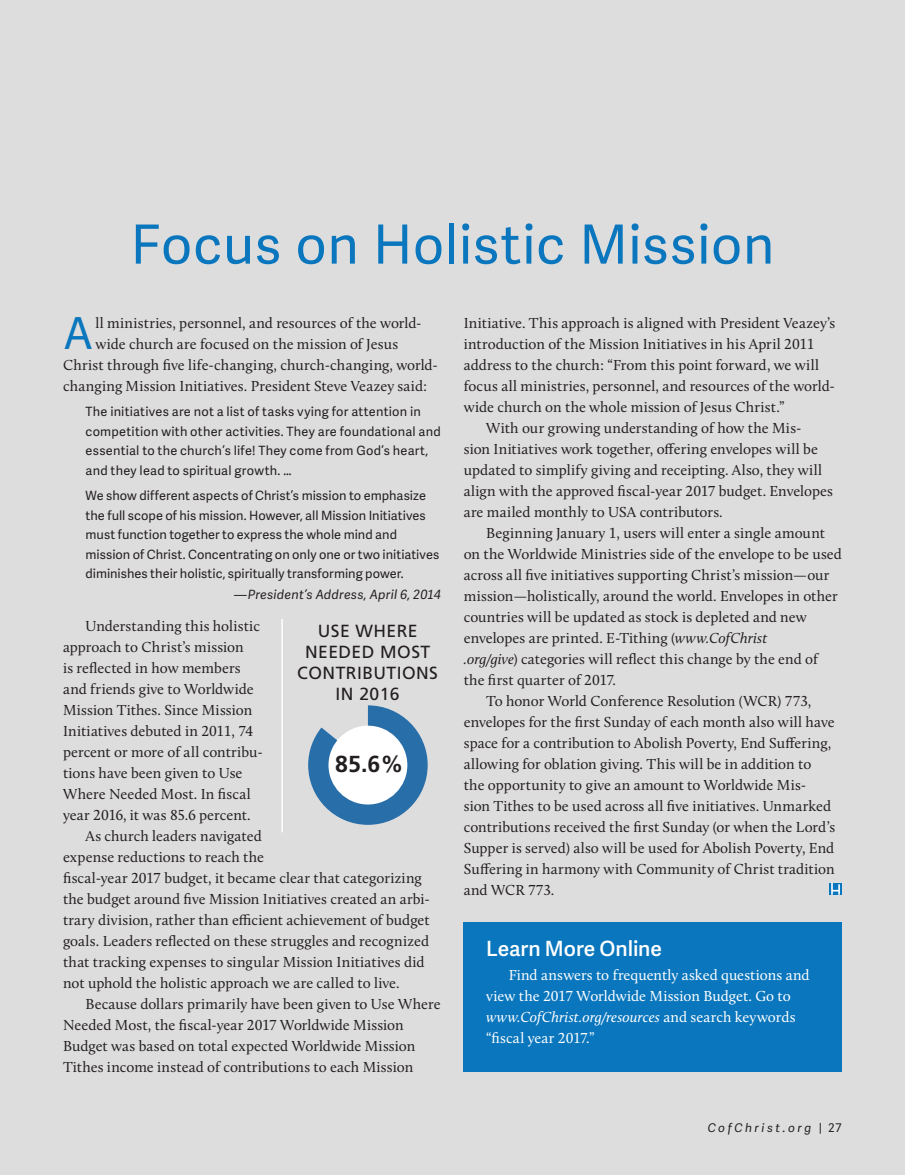
<style>
.page{position:relative;width:905px;height:1175px;background:#fff}
.page>*{position:absolute;margin:0;border:0;box-sizing:border-box;transform-origin:0 0}
.t1{font:54px "Adelle Sans";letter-spacing:.015em;color:#0976bd}
.t2{font:43.95px "Adelle Sans";color:#0976bd}
.t3{font:700 23.1px "Frutiger";color:#231f20}
.t4{font:600 21px "Adelle Sans";letter-spacing:-.005em;color:#fff}
.t5{font:17.55px/21px "Frutiger";letter-spacing:.025em;color:#231f20;text-align:center}
.t6{font:15px "Calluna";letter-spacing:.005em;color:#231f20}
.t7{font:15px/21px "Calluna";color:#fff}
.t8{font:12.75px/19.5px "Adelle Sans";letter-spacing:.01em;color:#231f20}
.t9{font:italic 12.75px "Adelle Sans";letter-spacing:.015em;color:#231f20}
.t10{font:italic 12px "Adelle Sans";letter-spacing:.215em;color:#231f20}
.s1{font-style:normal}
.s2{font-style:italic}
</style>
<div class="page">
<div style="left:0;top:0;width:904px;height:1174px;background:#dedddd"></div>
<div style="left:464px;top:922px;width:378px;height:149px;background:#0976bd"></div>
<svg style="left:308px;top:705px;width:119px;height:119px"></svg>
<div style="left:328px;top:725px;width:79px;height:79px;background:#fff;border-radius:50%"></div>
<hr style="left:281px;top:619px;width:2px;height:213px;background:#fff">
<svg style="left:829px;top:883px;width:13px;height:11px"></svg>
<svg style="left:831px;top:883px;width:8px;height:11px"></svg>
<h1 class="t1" style="left:131px;top:206px;width:645px">Focus on Holistic Mission</h1>
<h2 class="t2" style="left:63px;top:301px;width:32px">A</h2>
<p class="t6" style="left:95px;top:313px;width:328px">ll ministries, personnel, and resources of the world-</p>
<p class="t6" style="left:95px;top:334px;width:304px">wide church are focused on the mission of Jesus</p>
<p class="t6" style="left:63px;top:355px;width:376px">Christ through five life-changing, church-changing, world-</p>
<p class="t6" style="left:63px;top:376px;width:366px">changing Mission Initiatives. President Steve Veazey said:</p>
<p class="t8" style="left:86px;top:401px;width:357px">The initiatives are not a list of tasks vying for attention in competition with other activities. They are foundational and essential to the church’s life! They come from God’s heart, and they lead to spiritual growth. …</p>
<p class="t8" style="left:86px;top:485px;width:355px">We show different aspects of Christ’s mission to emphasize the full scope of his mission. However, all Mission Initiatives must function together to express the whole mind and mission of Christ. Concentrating on only one or two initiatives diminishes their holistic, spiritually transforming power.</p>
<p class="t9" style="left:234px;top:585px;width:208px"><span class="s1">—</span>President’s Address, April 6, 2014</p>
<p class="t6" style="left:86px;top:616px;width:176px">Understanding this holistic</p>
<p class="t6" style="left:63px;top:637px;width:182px">approach to Christ’s mission</p>
<p class="t6" style="left:63px;top:658px;width:179px">is reflected in how members</p>
<p class="t6" style="left:63px;top:679px;width:192px">and friends give to Worldwide</p>
<p class="t6" style="left:63px;top:700px;width:191px">Mission Tithes. Since Mission</p>
<p class="t6" style="left:63px;top:721px;width:192px">Initiatives debuted in 2011, 74</p>
<p class="t6" style="left:63px;top:742px;width:201px">percent or more of all contribu-</p>
<p class="t6" style="left:63px;top:763px;width:181px">tions have been given to Use</p>
<p class="t6" style="left:63px;top:784px;width:189px">Where Needed Most. In fiscal</p>
<p class="t6" style="left:63px;top:805px;width:189px">year 2016, it was 85.6 percent.</p>
<p class="t6" style="left:86px;top:826px;width:178px">As church leaders navigated</p>
<p class="t6" style="left:63px;top:847px;width:202px">expense reductions to reach the</p>
<p class="t6" style="left:63px;top:868px;width:360px">fiscal-year 2017 budget, it became clear that categorizing</p>
<p class="t6" style="left:63px;top:889px;width:368px">the budget around five Mission Initiatives created an arbi-</p>
<p class="t6" style="left:63px;top:910px;width:368px">trary division, rather than efficient achievement of budget</p>
<p class="t6" style="left:63px;top:931px;width:368px">goals. Leaders reflected on these struggles and recognized</p>
<p class="t6" style="left:63px;top:952px;width:363px">that tracking expenses to singular Mission Initiatives did</p>
<p class="t6" style="left:63px;top:973px;width:338px">not uphold the holistic approach we are called to live.</p>
<p class="t6" style="left:86px;top:994px;width:356px">Because dollars primarily have been given to Use Where</p>
<p class="t6" style="left:63px;top:1015px;width:342px">Needed Most, the fiscal-year 2017 Worldwide Mission</p>
<p class="t6" style="left:63px;top:1036px;width:354px">Budget was based on total expected Worldwide Mission</p>
<p class="t6" style="left:63px;top:1057px;width:352px">Tithes income instead of contributions to each Mission</p>
<p class="t5" style="left:297px;top:620px;width:142px">USE WHERE<br>NEEDED MOST<br>CONTRIBUTIONS<br>IN 2016</p>
<h3 class="t3" style="left:335px;top:750px;width:70px">85.6%</h3>
<p class="t6" style="left:464px;top:313px;width:373px">Initiative. This approach is aligned with President Veazey’s</p>
<p class="t6" style="left:464px;top:334px;width:352px">introduction of the Mission Initiatives in his April 2011</p>
<p class="t6" style="left:464px;top:355px;width:357px">address to the church: “From this point forward, we will</p>
<p class="t6" style="left:464px;top:376px;width:373px">focus all ministries, personnel, and resources of the world-</p>
<p class="t6" style="left:464px;top:397px;width:322px">wide church on the whole mission of Jesus Christ.”</p>
<p class="t6" style="left:486px;top:418px;width:317px">With our growing understanding of how the Mis-</p>
<p class="t6" style="left:464px;top:439px;width:355px">sion Initiatives work together, offering envelopes will be</p>
<p class="t6" style="left:464px;top:460px;width:360px">updated to simplify giving and receipting. Also, they will</p>
<p class="t6" style="left:464px;top:481px;width:371px">align with the approved fiscal-year 2017 budget. Envelopes</p>
<p class="t6" style="left:464px;top:502px;width:260px">are mailed monthly to USA contributors.</p>
<p class="t6" style="left:486px;top:523px;width:340px">Beginning January 1, users will enter a single amount</p>
<p class="t6" style="left:464px;top:544px;width:380px">on the Worldwide Ministries side of the envelope to be used</p>
<p class="t6" style="left:464px;top:565px;width:367px">across all five initiatives supporting Christ’s mission—our</p>
<p class="t6" style="left:464px;top:586px;width:375px">mission—holistically, around the world. Envelopes in other</p>
<p class="t6" style="left:464px;top:607px;width:344px">countries will be updated as stock is depleted and new</p>
<p class="t6" style="left:464px;top:628px;width:305px">envelopes are printed. E-Tithing (<span class="s2">www.CofChrist</span></p>
<p class="t6" style="left:464px;top:649px;width:355px"><span class="s2">.org/give</span>) categories will reflect this change by the end of</p>
<p class="t6" style="left:464px;top:670px;width:154px">the first quarter of 2017.</p>
<p class="t6" style="left:486px;top:691px;width:326px">To honor World Conference Resolution (WCR) 773,</p>
<p class="t6" style="left:464px;top:712px;width:372px">envelopes for the first Sunday of each month also will have</p>
<p class="t6" style="left:464px;top:733px;width:369px">space for a contribution to Abolish Poverty, End Suffering,</p>
<p class="t6" style="left:464px;top:754px;width:349px">allowing for oblation giving. This will be in addition to</p>
<p class="t6" style="left:464px;top:775px;width:344px">the opportunity to give an amount to Worldwide Mis-</p>
<p class="t6" style="left:464px;top:796px;width:369px">sion Tithes to be used across all five initiatives. Unmarked</p>
<p class="t6" style="left:464px;top:817px;width:373px">contributions received the first Sunday (or when the Lord’s</p>
<p class="t6" style="left:464px;top:838px;width:372px">Supper is served) also will be used for Abolish Poverty, End</p>
<p class="t6" style="left:464px;top:859px;width:372px">Suffering in harmony with Community of Christ tradition</p>
<p class="t6" style="left:464px;top:880px;width:92px">and WCR 773.</p>
<h3 class="t4" style="left:486px;top:933px;width:177px">Learn More Online</h3>
<p class="t7" style="left:486px;top:964px;width:325px;text-indent:22px">Find answers to frequently asked questions and view the 2017 Worldwide Mission Budget. Go to <span class="s2">www.CofChrist.org/resources</span> and search keywords “fiscal year 2017.”</p>
<p class="t10" style="left:707px;top:1119px;width:136px">CofChrist.org <span class="s1">| 27</span></p>
</div>
